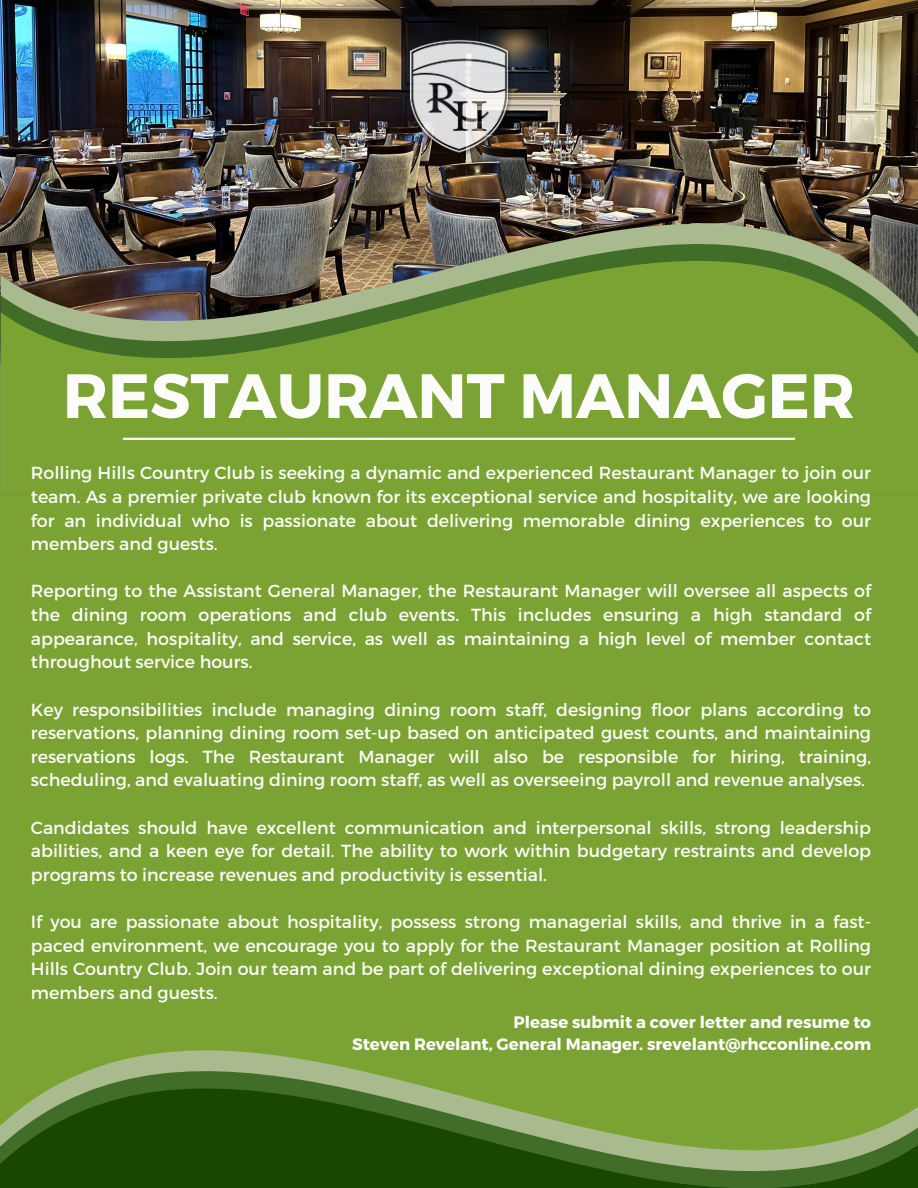
<style>
.page{position:relative;width:918px;height:1188px;background:#7ba334}
.page>*{position:absolute;margin:0;border:0;box-sizing:border-box;transform-origin:0 0}
.t1{font:700 62.55px "Montserrat";color:#fcfdfb}
.t2{font:17.4px/23.7px "Montserrat";color:#fcfdfb;text-align:justify}
.t3{font:700 16.5px/22.5px "Montserrat";color:#fff;text-align:right}
</style>
<div class="page">
<img style="left:1px;top:0;width:917px;height:136px">
<img style="left:1px;top:136px;width:917px;height:20px">
<img style="left:1px;top:156px;width:917px;height:17px">
<img style="left:1px;top:173px;width:917px;height:267px">
<svg style="left:0;top:1050px;width:918px;height:138px"></svg>
<hr style="left:123px;top:438px;width:672px;height:2px;background:#fcfdfb">
<img style="left:389px;top:33px;width:140px;height:131px">
<p class="t1" style="left:63px;top:355px;width:794px">RESTAURANT MANAGER</p>
<p class="t2" style="left:31px;top:460px;width:842px">Rolling Hills Country Club is seeking a dynamic and experienced Restaurant Manager to join our team. As a premier private club known for its exceptional service and hospitality, we are looking for an individual who is passionate about delivering memorable dining experiences to our members and guests.</p>
<p class="t2" style="left:31px;top:579px;width:842px">Reporting to the Assistant General Manager, the Restaurant Manager will oversee all aspects of the dining room operations and club events. This includes ensuring a high standard of appearance, hospitality, and service, as well as maintaining a high level of member contact throughout service hours.</p>
<h1 class="t2" style="left:31px;top:697px;width:842px">Key responsibilities include managing dining room staff, designing floor plans according to reservations, planning dining room set-up based on anticipated guest counts, and maintaining reservations logs. The Restaurant Manager will also be responsible for hiring, training, scheduling, and evaluating dining room staff, as well as overseeing payroll and revenue analyses.</h1>
<p class="t2" style="left:31px;top:815px;width:842px">Candidates should have excellent communication and interpersonal skills, strong leadership abilities, and a keen eye for detail. The ability to work within budgetary restraints and develop programs to increase revenues and productivity is essential.</p>
<p class="t2" style="left:31px;top:909px;width:842px">If you are passionate about hospitality, possess strong managerial skills, and thrive in a fast&shy;paced environment, we encourage you to apply for the Restaurant Manager position at Rolling Hills Country Club. Join our team and be part of delivering exceptional dining experiences to our members and guests.</p>
<p class="t3" style="left:352px;top:1010px;width:521px">Please submit a cover letter and resume to<br>Steven Revelant, General Manager. srevelant@rhcconline.com</p>
</div>
